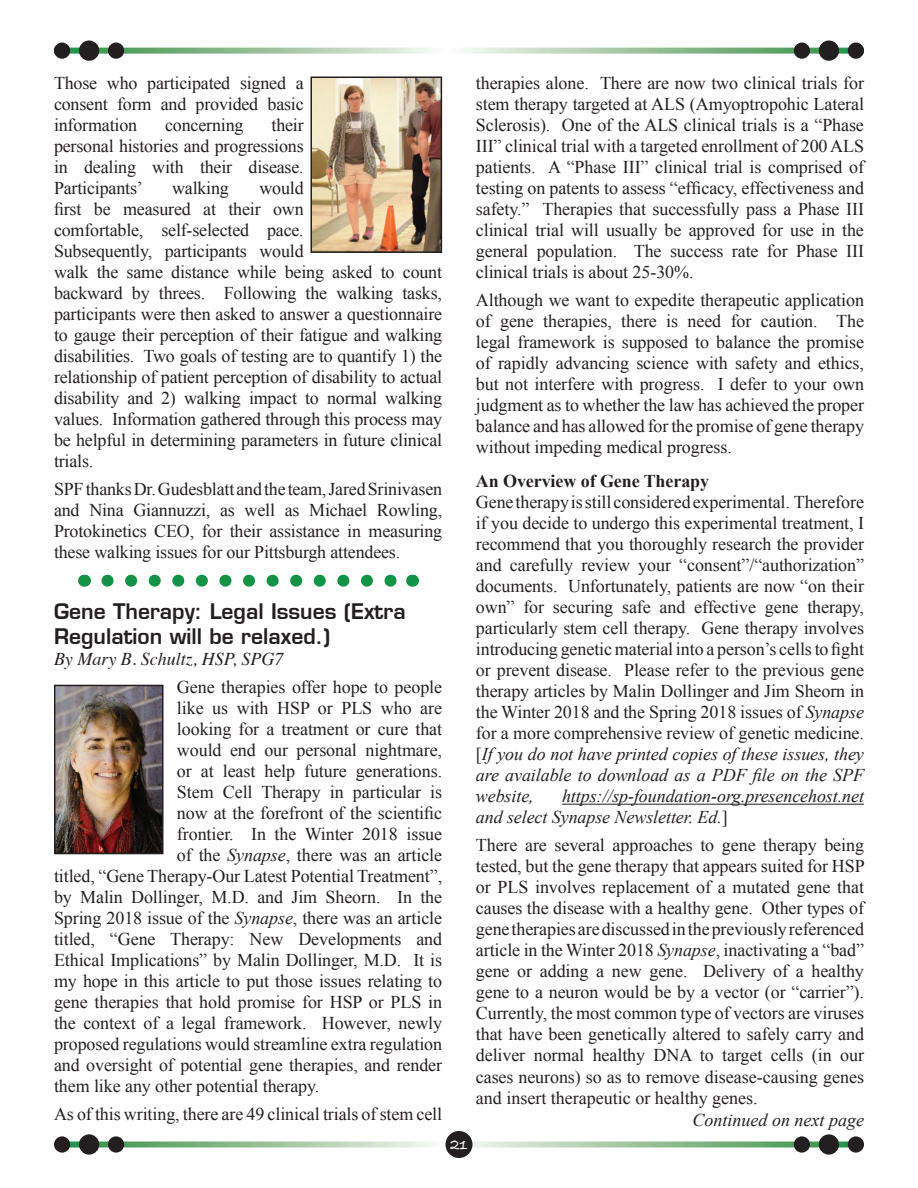
<style>
.page{position:relative;width:918px;height:1188px;background:#fff}
.page>*{position:absolute;margin:0;border:0;box-sizing:border-box;transform-origin:0 0}
.t1{font:600 21px/25.2px "Eurostile LT";color:#231f20}
.t2{font:18px/21px "Times New Roman";letter-spacing:-.005em;color:#231f20;text-align:justify}
.t3{font:italic 18px/21px "Times New Roman";letter-spacing:-.005em;color:#231f20}
.t4{font:italic 18px "Times";color:#231f20}
.t5{font:700 18px "Times New Roman";letter-spacing:-.005em;color:#231f20}
.t6{font:16.5px "Bradley Hand ITCTT Bold";color:#fff;scale:.9 1}
.s1{font-style:italic}
.s2{font-style:normal}
</style>
<div class="page">
<svg style="left:69px;top:1142px;width:780px;height:6px;background:#a4c8a6"></svg>
<div style="left:446px;top:1131px;width:26px;height:27px;background:#231f20;border-radius:50%"></div>
<div style="left:54px;top:1136px;width:16px;height:17px;background:#231f20;border-radius:50%"></div>
<div style="left:79px;top:1134px;width:20px;height:21px;background:#231f20;border-radius:50%"></div>
<div style="left:108px;top:1136px;width:16px;height:17px;background:#231f20;border-radius:50%"></div>
<div style="left:794px;top:1136px;width:16px;height:17px;background:#231f20;border-radius:50%"></div>
<div style="left:819px;top:1134px;width:20px;height:21px;background:#231f20;border-radius:50%"></div>
<div style="left:848px;top:1136px;width:16px;height:17px;background:#231f20;border-radius:50%"></div>
<svg style="left:70px;top:48px;width:778px;height:6px;background:#a6caa7"></svg>
<div style="left:54px;top:43px;width:16px;height:16px;background:#231f20;border-radius:50%"></div>
<div style="left:79px;top:40px;width:20px;height:21px;background:#231f20;border-radius:50%"></div>
<div style="left:108px;top:43px;width:16px;height:16px;background:#231f20;border-radius:50%"></div>
<div style="left:794px;top:43px;width:16px;height:16px;background:#231f20;border-radius:50%"></div>
<div style="left:819px;top:40px;width:20px;height:21px;background:#231f20;border-radius:50%"></div>
<div style="left:848px;top:43px;width:16px;height:16px;background:#231f20;border-radius:50%"></div>
<svg style="left:107px;top:575px;width:290px;height:12px"></svg>
<svg style="left:84px;top:575px;width:1px;height:12px"></svg>
<svg style="left:412px;top:575px;width:1px;height:12px"></svg>
<img style="left:313px;top:79px;width:126px;height:171px">
<div style="left:310px;top:76px;width:132px;height:177px;border:2px solid #231f20"></div>
<img style="left:57px;top:688px;width:104px;height:163px">
<div style="left:54px;top:685px;width:110px;height:169px;border:2px solid #231f20"></div>
<hr style="left:562px;top:804px;width:302px;height:1px;background:#231f20">
<p class="t2" style="left:54px;top:72px;width:251px">Those who participated signed a consent form and provided basic information</p>
<p class="t2" style="left:54px;top:114px;width:251px;text-indent:218px">their personal histories and progressions in dealing with their disease.<br>Participants’</p>
<p class="t2" style="left:165px;top:114px;width:80px">concerning</p>
<p class="t2" style="left:54px;top:177px;width:390px;text-align:left;text-indent:206px">would<br>first be measured at their own<br>comfortable, self-selected pace.<br>Subsequently, participants would<br>walk the same distance while being asked to count backward by threes. Following the walking tasks, participants were then asked to answer a questionnaire to gauge their perception of their fatigue and walking disabilities. Two goals of testing are to quantify 1) the relationship of patient perception of disability to actual disability and 2) walking impact to normal walking values. Information gathered through this process may be helpful in determining parameters in future clinical trials.</p>
<p class="t2" style="left:54px;top:478px;width:390px">SPF thanks Dr. Gudesblatt and the team, Jared Srinivasen and Nina Giannuzzi, as well as Michael Rowling, Protokinetics CEO, for their assistance in measuring these walking issues for our Pittsburgh attendees.</p>
<p class="t2" style="left:172px;top:177px;width:58px">walking</p>
<p class="t1" style="left:54px;top:598px;width:353px">Gene Therapy: Legal Issues (Extra<br>Regulation will be relaxed.)</p>
<p class="t4" style="left:54px;top:644px;width:231px">By Mary B. Schultz, HSP, SPG7</p>
<p class="t2" style="left:177px;top:676px;width:267px">Gene therapies offer hope to people</p>
<p class="t2" style="left:177px;top:697px;width:267px">like us with HSP or PLS who are</p>
<p class="t2" style="left:177px;top:718px;width:267px">looking for a treatment or cure that</p>
<p class="t2" style="left:177px;top:739px;width:267px">would end our personal nightmare,</p>
<p class="t2" style="left:177px;top:760px;width:267px">or at least help future generations.</p>
<p class="t2" style="left:177px;top:781px;width:267px">Stem Cell Therapy in particular is</p>
<p class="t2" style="left:177px;top:802px;width:267px">now at the forefront of the scientific</p>
<p class="t2" style="left:177px;top:823px;width:267px">frontier. In the Winter 2018 issue</p>
<p class="t2" style="left:177px;top:844px;width:267px">of the <span class="s1">Synapse</span>, there was an article</p>
<p class="t2" style="left:54px;top:865px;width:390px">titled, “Gene Therapy-Our Latest Potential Treatment”,</p>
<p class="t2" style="left:54px;top:886px;width:390px">by Malin Dollinger, M.D. and Jim Sheorn. In the</p>
<p class="t2" style="left:54px;top:907px;width:390px">Spring 2018 issue of the <span class="s1">Synapse</span>, there was an article</p>
<p class="t2" style="left:54px;top:928px;width:390px">titled, “Gene Therapy: New Developments and</p>
<p class="t2" style="left:54px;top:949px;width:390px">Ethical Implications” by Malin Dollinger, M.D. It is</p>
<p class="t2" style="left:54px;top:970px;width:390px">my hope in this article to put those issues relating to</p>
<p class="t2" style="left:54px;top:991px;width:390px">gene therapies that hold promise for HSP or PLS in</p>
<p class="t2" style="left:54px;top:1012px;width:390px">the context of a legal framework. However, newly</p>
<p class="t2" style="left:54px;top:1033px;width:390px">proposed regulations would streamline extra regulation</p>
<p class="t2" style="left:54px;top:1054px;width:390px">and oversight of potential gene therapies, and render</p>
<p class="t2" style="left:54px;top:1076px;width:267px">them like any other potential therapy.</p>
<p class="t2" style="left:54px;top:1103px;width:390px">As of this writing, there are 49 clinical trials of stem cell</p>
<p class="t2" style="left:476px;top:72px;width:390px">therapies alone. There are now two clinical trials for stem therapy targeted at ALS (Amyoptropohic Lateral Sclerosis). One of the ALS clinical trials is a “Phase III” clinical trial with a targeted enrollment of 200 ALS patients. A “Phase III” clinical trial is comprised of testing on patents to assess “efficacy, effectiveness and safety.” Therapies that successfully pass a Phase III clinical trial will usually be approved for use in the general population. The success rate for Phase III clinical trials is about 25-30%.</p>
<p class="t2" style="left:476px;top:289px;width:390px">Although we want to expedite therapeutic application of gene therapies, there is need for caution. The legal framework is supposed to balance the promise of rapidly advancing science with safety and ethics, but not interfere with progress. I defer to your own judgment as to whether the law has achieved the proper balance and has allowed for the promise of gene therapy without impeding medical progress.</p>
<p class="t5" style="left:476px;top:469px;width:235px">An Overview of Gene Therapy</p>
<p class="t2" style="left:476px;top:492px;width:390px">Gene therapy is still considered experimental. Therefore if you decide to undergo this experimental treatment, I recommend that you thoroughly research the provider and carefully review your “consent”/“authorization” documents. Unfortunately, patients are now “on their own” for securing safe and effective gene therapy, particularly stem cell therapy. Gene therapy involves introducing genetic material into a person’s cells to fight or prevent disease. Please refer to the previous gene therapy articles by Malin Dollinger and Jim Sheorn in the Winter 2018 and the Spring 2018 issues of <span class="s1">Synapse </span>for a more comprehensive review of genetic medicine. [<span class="s1">If you do not have printed copies of these issues, they are available to download as a PDF file on the SPF website,</span></p>
<p class="t3" style="left:476px;top:785px;width:390px;text-indent:86px">https://sp-foundation-org.presencehost.net and select Synapse Newsletter. Ed.<span class="s2">]</span></p>
<p class="t2" style="left:476px;top:834px;width:390px">There are several approaches to gene therapy being tested, but the gene therapy that appears suited for HSP or PLS involves replacement of a mutated gene that causes the disease with a healthy gene. Other types of gene therapies are discussed in the previously referenced article in the Winter 2018 <span class="s1">Synapse</span>, inactivating a “bad” gene or adding a new gene. Delivery of a healthy gene to a neuron would be by a vector (or “carrier”).<br>Currently, the most common type of vectors are viruses that have been genetically altered to safely carry and deliver normal healthy DNA to target cells (in our cases neurons) so as to remove disease-causing genes and insert therapeutic or healthy genes.</p>
<p class="t6" style="left:450px;top:1135px;width:20px">21</p>
<p class="t3" style="left:693px;top:1109px;width:173px">Continued on next page</p>
</div>
